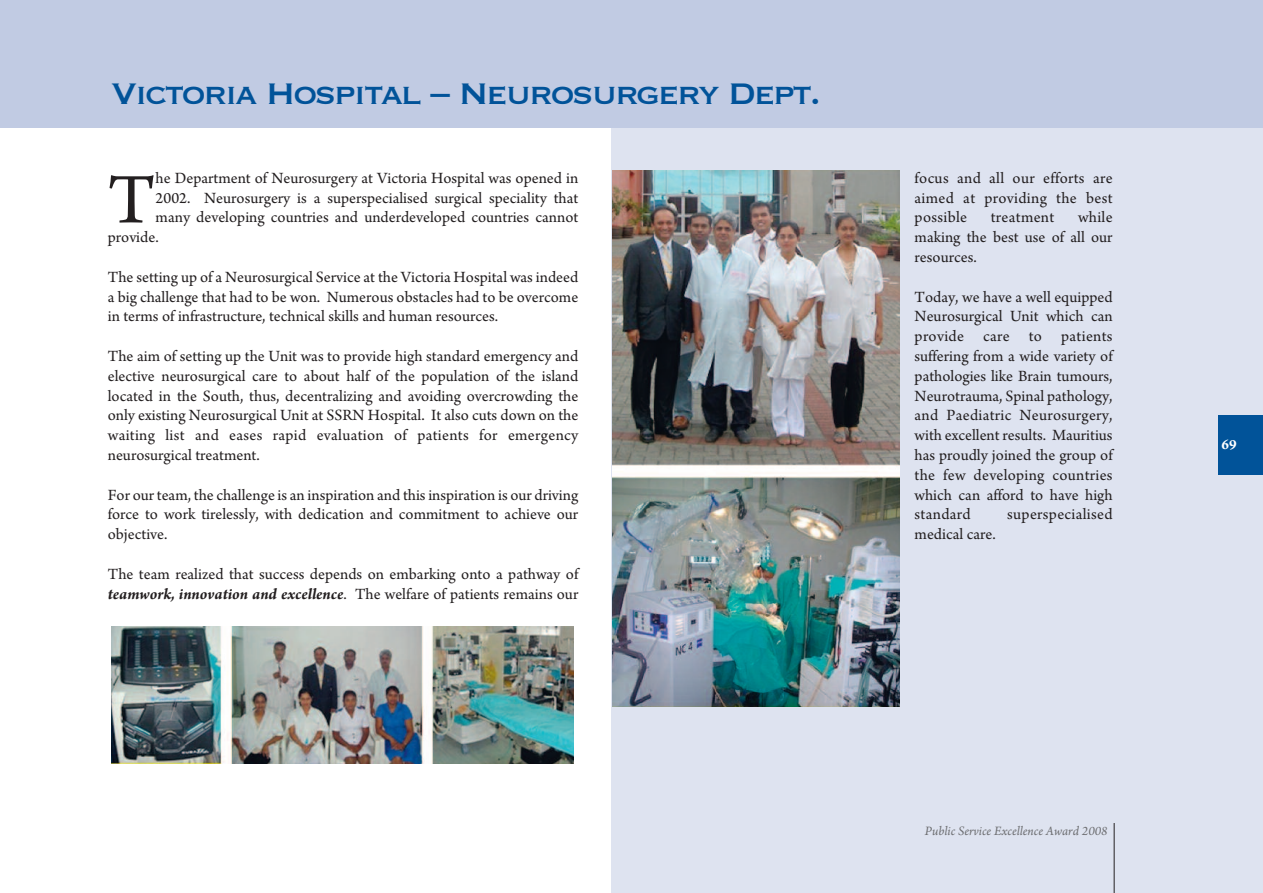
<style>
.page{position:relative;width:1263px;height:893px;background:#fff}
.page>*{position:absolute;margin:0;border:0;box-sizing:border-box;transform-origin:0 0}
.t1{font:74.85px "Arno Pro";color:#231f20}
.t2{font:39px "Copperplate";letter-spacing:-.06em;color:#015399}
.t3{font:16.5px/19.8px "Arno Pro";color:#231f20;text-align:justify}
.t4{font:16.5px "Arno Pro";letter-spacing:.02em;color:#231f20}
.t5{font:700 15px "Arno Pro";color:#fff}
.t6{font:italic 13.5px "Arno Pro";color:#6c6d70}
.s1{font-weight:700;font-style:italic}
</style>
<div class="page">
<div style="left:612px;top:0;width:651px;height:893px;background:#dee3f0"></div>
<div style="left:1218px;top:415px;width:45px;height:60px;background:#015399"></div>
<hr style="left:1114px;top:823px;width:1px;height:70px;background:#231f20">
<div style="left:0;top:0;width:1263px;height:128px;background:#c1cbe3"></div>
<img style="left:612px;top:170px;width:287px;height:537px">
<img style="left:111px;top:626px;width:463px;height:138px">
<h2 class="t2" style="left:111px;top:68px;width:712px">Victoria Hospital – Neurosurgery Dept.</h2>
<h1 class="t1" style="left:108px;top:172px;width:50px">T</h1>
<p class="t3" style="left:156px;top:169px;width:424px">he Department of Neurosurgery at Victoria Hospital was opened in</p>
<p class="t3" style="left:156px;top:189px;width:424px">2002. Neurosurgery is a superspecialised surgical speciality that</p>
<p class="t3" style="left:156px;top:209px;width:424px">many developing countries and underdeveloped countries cannot</p>
<p class="t3" style="left:108px;top:229px;width:52px">provide.</p>
<p class="t3" style="left:108px;top:268px;width:472px">The setting up of a Neurosurgical Service at the Victoria Hospital was indeed a big challenge that had to be won. Numerous obstacles had to be overcome in terms of infrastructure, technical skills and human resources.</p>
<p class="t3" style="left:108px;top:348px;width:472px">The aim of setting up the Unit was to provide high standard emergency and elective neurosurgical care to about half of the population of the island located in the South, thus, decentralizing and avoiding overcrowding the only existing Neurosurgical Unit at SSRN Hospital. It also cuts down on the waiting list and eases rapid evaluation of patients for emergency neurosurgical treatment.</p>
<p class="t3" style="left:108px;top:486px;width:472px">For our team, the challenge is an inspiration and this inspiration is our driving force to work tirelessly, with dedication and commitment to achieve our objective.</p>
<p class="t3" style="left:108px;top:565px;width:472px">The team realized that success depends on embarking onto a pathway of <span class="s1">teamwork, innovation and excellence</span>. The welfare of patients remains our</p>
<p class="t3" style="left:914px;top:169px;width:200px">focus and all our efforts are aimed at providing the best possible</p>
<p class="t3" style="left:914px;top:209px;width:200px;text-indent:163px">while making the best use of all our resources.</p>
<p class="t3" style="left:914px;top:288px;width:200px">Today, we have a well equipped Neurosurgical Unit which can provide care to patients suffering from a wide variety of pathologies like Brain tumours, Neurotrauma, Spinal pathology, and Paediatric Neurosurgery, with excellent results. Mauritius has proudly joined the group of the few developing countries which can afford to have high standard</p>
<p class="t4" style="left:991px;top:211px;width:65px">treatment</p>
<p class="t4" style="left:1007px;top:508px;width:107px">superspecialised</p>
<p class="t3" style="left:914px;top:526px;width:83px">medical care.</p>
<p class="t6" style="left:925px;top:826px;width:184px">Public Service Excellence Award 2008</p>
<p class="t5" style="left:1221px;top:439px;width:17px">69</p>
</div>
